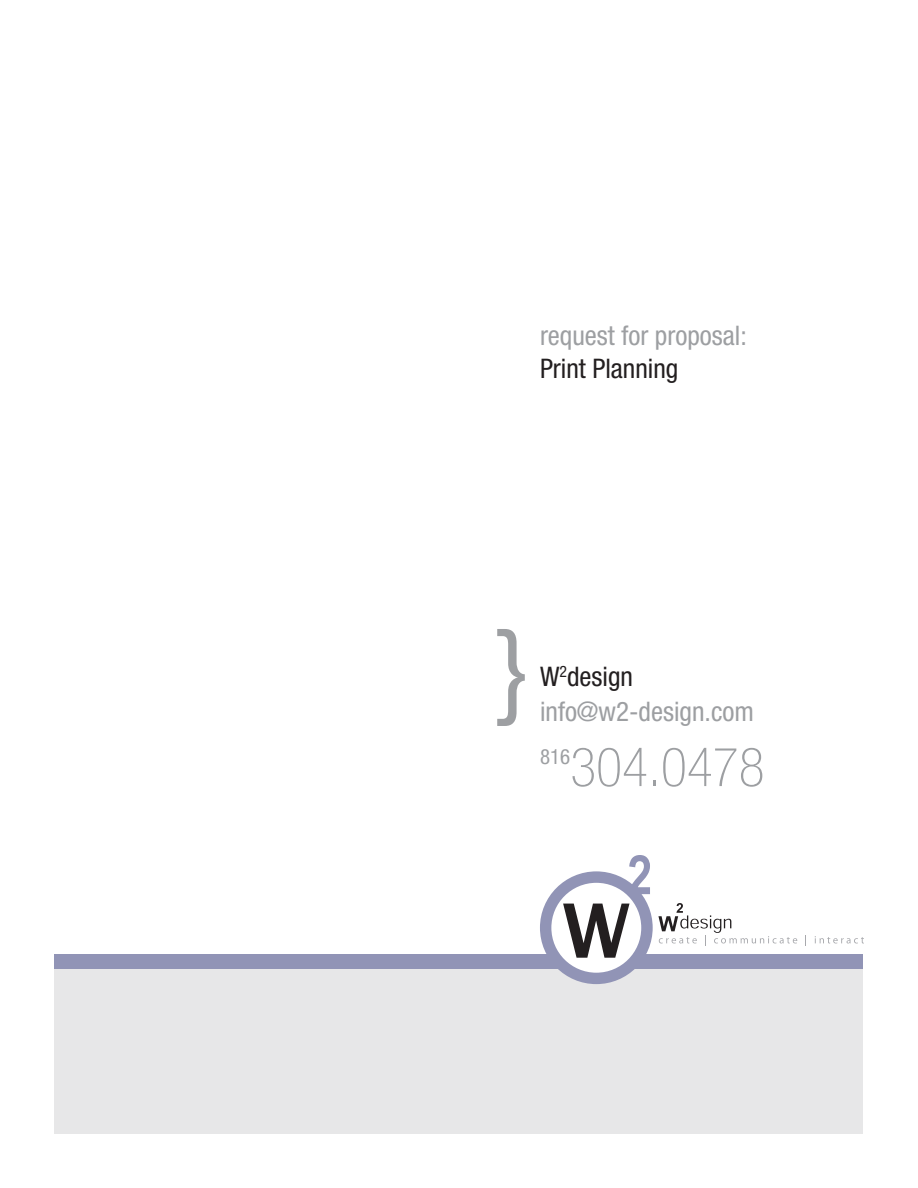
<style>
.page{position:relative;width:918px;height:1188px;background:#fff}
.page>*{position:absolute;margin:0;border:0;box-sizing:border-box;transform-origin:0 0}
.t1{font:108px "Helvetica Neue Condensed";color:#9d9fa2}
.t2{font:54px "Helvetica Neue Thin Cond";color:#9d9fa2}
.t3{font:27px/34.8px "Helvetica Neue Condensed";color:#9d9fa2}
.t4{font:27px "Helvetica Neue Condensed";color:#231f20}
.t5{font:21px "Helvetica Neue Condensed";color:#9d9fa2}
.s1{color:#231f20}
</style>
<div class="page">
<div style="left:55px;top:963px;width:808px;height:171px;background:#e7e7e8"></div>
<div style="left:55px;top:955px;width:808px;height:14px;background:#9194b6"></div>
<div style="left:540px;top:871px;width:113px;height:113px;background:#9194b6;border-radius:50%"></div>
<div style="left:551px;top:883px;width:90px;height:90px;background:#fff;border-radius:50%"></div>
<svg style="left:563px;top:904px;width:67px;height:54px"></svg>
<svg style="left:628px;top:855px;width:22px;height:39px"></svg>
<svg style="left:658px;top:903px;width:139px;height:43px"></svg>
<svg style="left:815px;top:936px;width:49px;height:7px"></svg>
<p class="t3" style="left:540px;top:318px;width:208px">request for proposal:</p>
<p class="t4" style="left:540px;top:353px;width:140px">Print Planning</p>
<p class="t1" style="left:497px;top:605px;width:29px">}</p>
<p class="t3" style="left:540px;top:659px;width:216px"><span class="s1">W</span><sup>2</sup><span class="s1">design </span>info@w2-design.com</p>
<p class="t5" style="left:540px;top:744px;width:32px">816</p>
<p class="t2" style="left:570px;top:737px;width:196px">304.0478</p>
</div>
